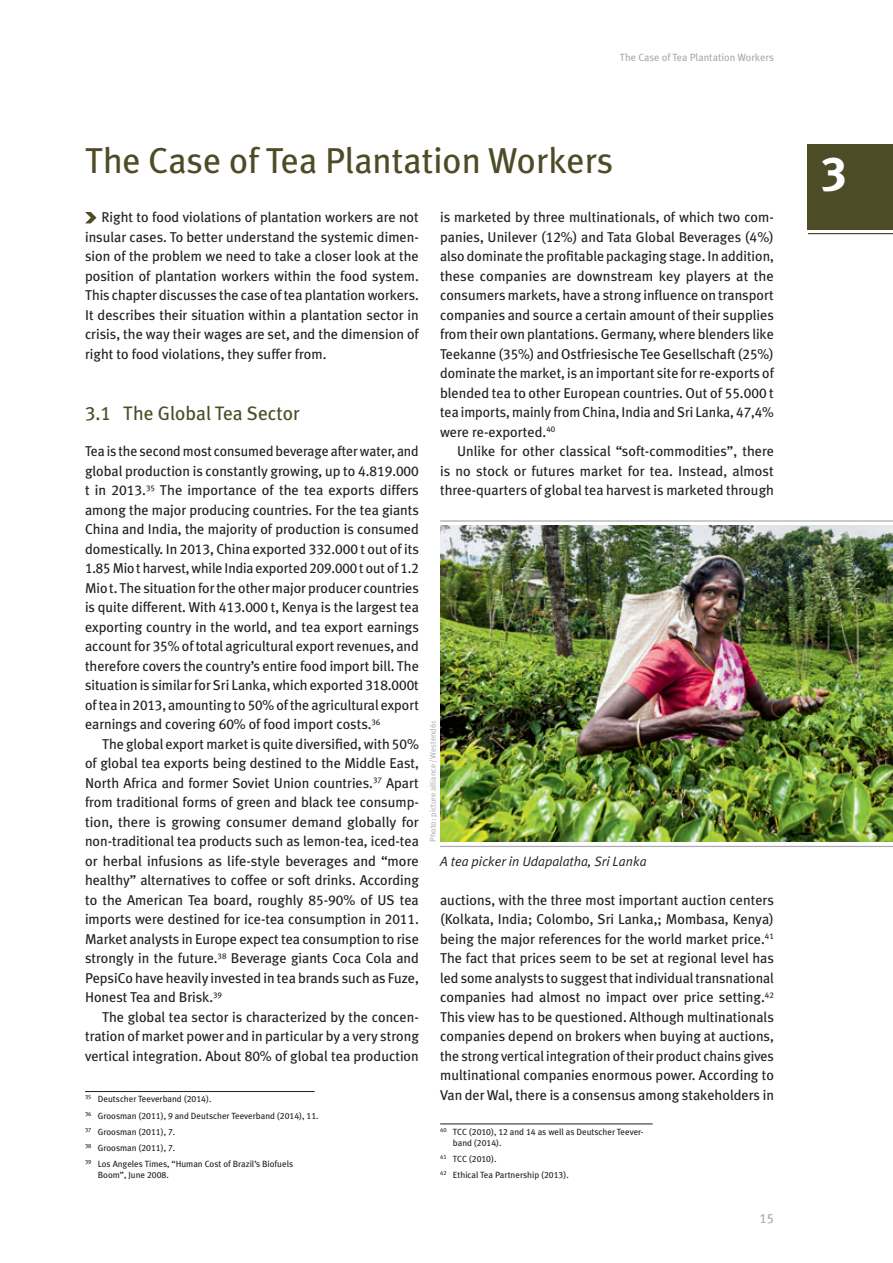
<style>
.page{position:relative;width:893px;height:1263px;background:#fff}
.page>*{position:absolute;margin:0;border:0;box-sizing:border-box;transform-origin:0 0}
.t1{font:48px "Meta Plus Bold Caps";color:#fff}
.t2{font:36px "Meta Plus";color:#4e4c27}
.t3{font:19.5px "Meta Plus";color:#4e4c27}
.t4{font:14.25px/19.5px "Meta Plus";color:#231f20;text-align:justify}
.t5{font:italic 13.5px "Meta Plus Normal";color:#231f20}
.t6{font:13.5px "Meta Plus Book Caps";color:#a8a9ad}
.t7{font:10.5px "Meta Plus";color:#a8a9ad}
.t8{font:9px/16.2px "Meta Plus";color:#231f20}
.t9{font:8.25px "Meta Plus Normal";color:#a8a9ad}
.s1{font-family:"Meta Plus Book Caps"}
</style>
<div class="page">
<div style="left:808px;top:144px;width:85px;height:85px;background:#4e4c27"></div>
<hr style="left:808px;top:233px;width:85px;height:1px;background:#4e4c27">
<svg style="left:85px;top:212px;width:12px;height:11px"></svg>
<img style="left:440px;top:526px;width:453px;height:315px">
<hr style="left:85px;top:1091px;width:230px;height:1px;background:#231f20">
<hr style="left:440px;top:1123px;width:213px;height:1px;background:#231f20">
<hr style="left:440px;top:520px;width:453px;height:2px;background:#a8a9ad">
<hr style="left:440px;top:846px;width:453px;height:1px;background:#a8a9ad">
<p class="t7" style="left:620px;top:54px;width:156px">The Case of Tea Plantation Workers</p>
<h2 class="t2" style="left:85px;top:147px;width:530px">The Case of Tea Plantation Workers</h2>
<h1 class="t1" style="left:821px;top:145px;width:27px">3</h1>
<p class="t4" style="left:85px;top:209px;width:335px;text-indent:16px">Right to food violations of plantation workers are not insular cases. To better understand the systemic dimen&shy;sion of the problem we need to take a closer look at the position of plantation workers within the food system.<br>This chapter discusses the case of tea plantation workers.<br>It describes their situation within a plantation sector in crisis, the way their wages are set, and the dimension of right to food violations, they suffer from.</p>
<p class="t4" style="left:440px;top:209px;width:335px">is marketed by three multinationals, of which two com&shy;panies, Unilever (<span class="s1">12</span>%) and Tata Global Beverages (<span class="s1">4</span>%) also dominate the profitable packaging stage. In addition, these companies are downstream key players at the consumers markets, have a strong influence on transport companies and source a certain amount of their supplies from their own plantations. Germany, where blenders like Teekanne (<span class="s1">35</span>%) and Ostfriesische Tee Gesellschaft (<span class="s1">25</span>%) dominate the market, is an important site for re-exports of blended tea to other European countries. Out of <span class="s1">55</span>.<span class="s1">000</span> t tea imports, mainly from China, India and Sri Lanka, <span class="s1">47</span>,<span class="s1">4</span>% were re-exported.<sup>40</sup></p>
<p class="t4" style="left:440px;top:443px;width:335px;text-indent:17px">Unlike for other classical “soft-commodities”, there is no stock or futures market for tea. Instead, almost three-quarters of global tea harvest is marketed through</p>
<h3 class="t3" style="left:85px;top:406px;width:216px"><span class="s1">3.1</span> The Global Tea Sector</h3>
<p class="t4" style="left:85px;top:443px;width:335px">Tea is the second most consumed beverage after water, and global production is constantly growing, up to <span class="s1">4</span>.<span class="s1">819</span>.<span class="s1">000 </span>t in <span class="s1">2013</span>.<sup>35</sup> The importance of the tea exports differs among the major producing countries. For the tea giants China and India, the majority of production is consumed domestically. In <span class="s1">2013</span>, China exported <span class="s1">332</span>.<span class="s1">000</span> t out of its <span class="s1">1</span>.<span class="s1">85</span> Mio t harvest, while India exported <span class="s1">209</span>.<span class="s1">000</span> t out of <span class="s1">1</span>.<span class="s1">2<br></span>Mio t. The situation for the other major producer countries is quite different. With <span class="s1">413</span>.<span class="s1">000</span> t, Kenya is the largest tea exporting country in the world, and tea export earnings account for <span class="s1">35</span>% of total agricultural export revenues, and therefore covers the country’s entire food import bill. The situation is similar for Sri Lanka, which exported <span class="s1">318</span>.<span class="s1">000</span>t of tea in <span class="s1">2013</span>, amounting to <span class="s1">50</span>% of the agricultural export earnings and covering <span class="s1">60</span>% of food import costs.<sup>36</sup></p>
<p class="t4" style="left:85px;top:735px;width:335px;text-indent:17px">The global export market is quite diversified, with <span class="s1">50</span>% of global tea exports being destined to the Middle East, North Africa and former Soviet Union countries.<sup>37</sup> Apart from traditional forms of green and black tee consump&shy;tion, there is growing consumer demand globally for non-traditional tea products such as lemon-tea, iced-tea or herbal infusions as life-style beverages and “more healthy” alternatives to coffee or soft drinks. According to the American Tea board, roughly <span class="s1">85</span>-<span class="s1">90</span>% of US tea imports were destined for ice-tea consumption in <span class="s1">2011</span>.<br>Market analysts in Europe expect tea consumption to rise strongly in the future.<sup>38</sup> Beverage giants Coca Cola and PepsiCo have heavily invested in tea brands such as Fuze, Honest Tea and Brisk.<sup>39</sup></p>
<p class="t4" style="left:85px;top:1008px;width:335px;text-indent:17px">The global tea sector is characterized by the concen&shy;tration of market power and in particular by a very strong vertical integration. About <span class="s1">80</span>% of global tea production</p>
<p class="t9" style="left:430px;top:841px;width:123px;rotate:-90deg">Photo: picture alliance / Westend61</p>
<p class="t5" style="left:440px;top:856px;width:208px">A tea picker in Udapalatha, Sri Lanka</p>
<p class="t4" style="left:440px;top:891px;width:335px">auctions, with the three most important auction centers (Kolkata, India; Colombo, Sri Lanka,; Mombasa, Kenya) being the major references for the world market price.<sup>41<br></sup>The fact that prices seem to be set at regional level has led some analysts to suggest that individual transnational companies had almost no impact over price setting.<sup>42<br></sup>This view has to be questioned. Although multinationals companies depend on brokers when buying at auctions, the strong vertical integration of their product chains gives multinational companies enormous power. According to Van der Wal, there is a consensus among stakeholders in</p>
<p class="t8" style="left:85px;top:1092px;width:235px"><sup>35</sup> Deutscher Teeverband (<span class="s1">2014</span>).<br><sup>36</sup> Groosman (<span class="s1">2011</span>), <span class="s1">9</span> and Deutscher Teeverband (<span class="s1">2014</span>), <span class="s1">11</span>.<br><sup>37</sup> Groosman (<span class="s1">2011</span>), <span class="s1">7</span>.<br><sup>38</sup> Groosman (<span class="s1">2011</span>), <span class="s1">7</span>.<br><sup>39</sup> Los Angeles Times, “Human Cost of Brazil’s Biofuels</p>
<p class="t8" style="left:98px;top:1167px;width:72px">Boom”, June <span class="s1">2008.</span></p>
<p class="t8" style="left:453px;top:1127px;width:192px;line-height:10.8px;text-indent:-13px"><sup>40</sup> TCC (<span class="s1">2010</span>), <span class="s1">12</span> and <span class="s1">14</span> as well as Deutscher Teever&shy;band (<span class="s1">2014</span>).</p>
<p class="t8" style="left:440px;top:1151px;width:130px"><sup>41</sup> TCC (<span class="s1">2010</span>).<br><sup>42</sup> Ethical Tea Partnership (<span class="s1">2013).</span></p>
<p class="t6" style="left:759px;top:1210px;width:16px">15</p>
</div>
